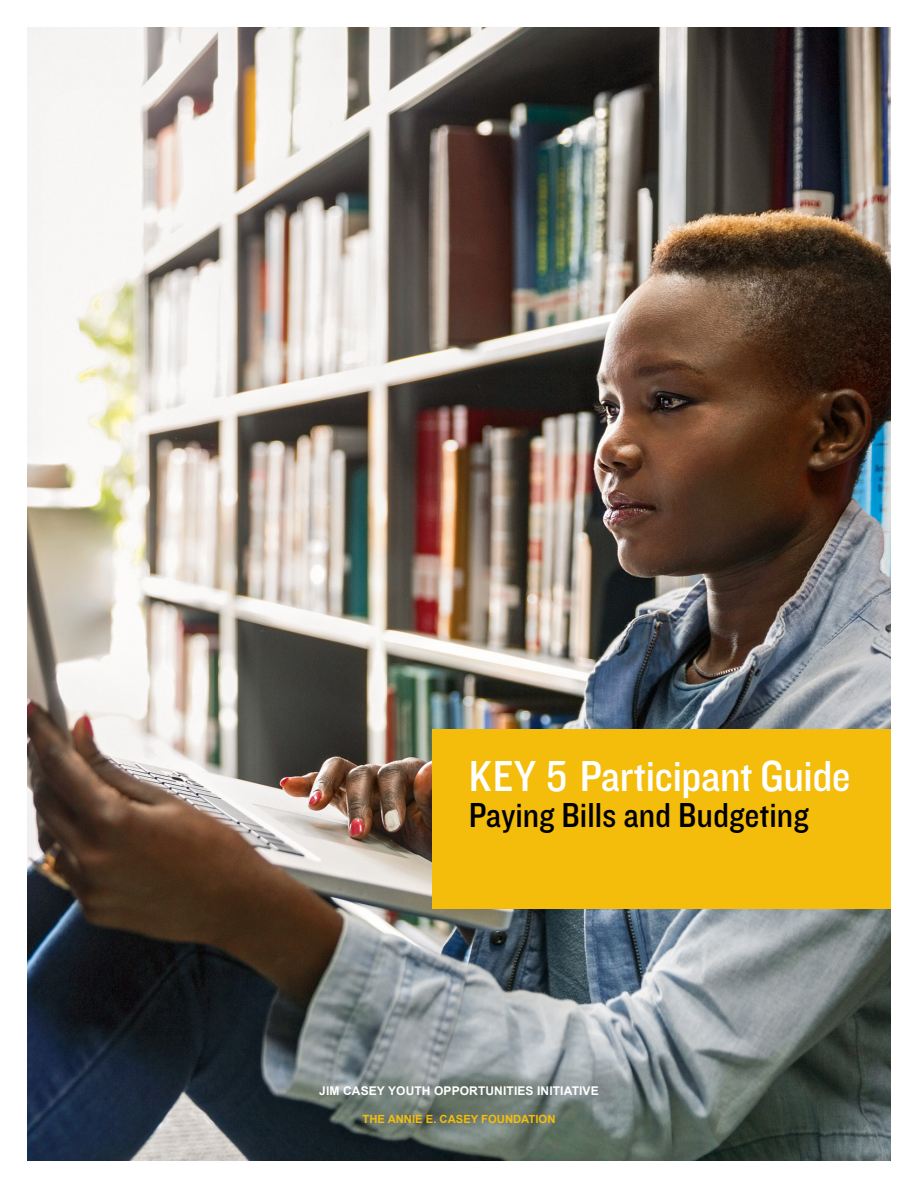
<style>
.page{position:relative;width:918px;height:1188px;background:#fff}
.page>*{position:absolute;margin:0;border:0;box-sizing:border-box;transform-origin:0 0}
.t1{font:45px "Knockout HTF30 Junior Welterwt";letter-spacing:-.01em;color:#fff}
.t2{font:36px "Knockout HTF30 Junior Welterwt";color:#000}
.t3{font:700 12px "Arial";letter-spacing:.01em;color:#fff}
.t4{font:700 11.25px "Arial";color:#f4bd0c}
</style>
<div class="page">
<img style="left:27px;top:27px;width:864px;height:1134px">
<div style="left:432px;top:729px;width:459px;height:179px;background:#f4bd0c"></div>
<h1 class="t1" style="left:469px;top:752px;width:383px">KEY 5 Participant Guide</h1>
<h2 class="t2" style="left:469px;top:796px;width:342px">Paying Bills and Budgeting</h2>
<p class="t3" style="left:319px;top:1083px;width:281px">JIM CASEY YOUTH OPPORTUNITIES INITIATIVE</p>
<p class="t4" style="left:363px;top:1111px;width:194px">THE ANNIE E. CASEY FOUNDATION</p>
</div>
